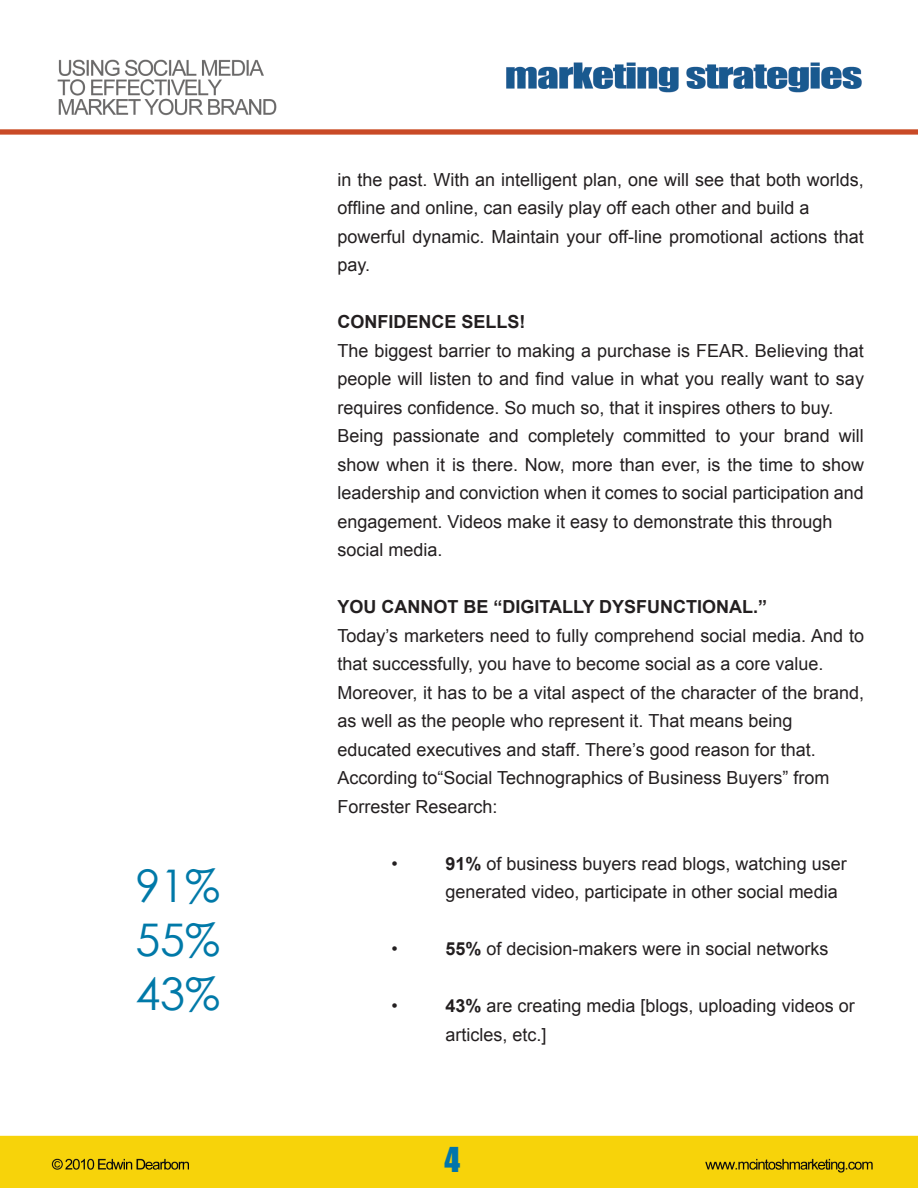
<style>
.page{position:relative;width:918px;height:1188px;background:#fff}
.page>*{position:absolute;margin:0;border:0;box-sizing:border-box;transform-origin:0 0}
.t1{font:45px "Century Gothic";color:#0079a8}
.t2{font:31.5px "Impact";color:#0075ac}
.t3{font:18px/28.5px "Arial";color:#231f20}
.t4{font:700 18px "Arial";color:#231f20}
.s1{font-weight:700}
</style>
<div class="page">
<img style="left:0;top:59px;width:918px;height:1129px">
<p class="t1" style="left:135px;top:859px;width:86px">91%</p>
<p class="t1" style="left:135px;top:913px;width:86px">55%</p>
<p class="t1" style="left:135px;top:967px;width:86px">43%</p>
<p class="t3" style="left:338px;top:165px;width:528px">in the past. With an intelligent plan, one will see that both worlds, offline and online, can easily play off each other and build a</p>
<p class="t3" style="left:338px;top:222px;width:528px">powerful dynamic. Maintain your off-line promotional actions that pay.</p>
<p class="t4" style="left:338px;top:310px;width:190px">CONFIDENCE SELLS!</p>
<p class="t3" style="left:338px;top:336px;width:528px;text-align:justify">The biggest barrier to making a purchase is FEAR. Believing that people will listen to and find value in what you really want to say requires confidence. So much so, that it inspires others to buy.</p>
<p class="t3" style="left:338px;top:422px;width:528px;text-align:justify">Being passionate and completely committed to your brand will show when it is there. Now, more than ever, is the time to show leadership and conviction when it comes to social participation and engagement. Videos make it easy to demonstrate this through</p>
<p class="t3" style="left:338px;top:536px;width:107px">social media.</p>
<p class="t4" style="left:338px;top:595px;width:431px">YOU CANNOT BE “DIGITALLY DYSFUNCTIONAL.”</p>
<p class="t3" style="left:338px;top:621px;width:528px">Today’s marketers need to fully comprehend social media. And to that successfully, you have to become social as a core value.</p>
<p class="t3" style="left:338px;top:678px;width:528px">Moreover, it has to be a vital aspect of the character of the brand, as well as the people who represent it. That means being</p>
<p class="t3" style="left:338px;top:735px;width:480px">educated executives and staff. There’s good reason for that.</p>
<p class="t3" style="left:338px;top:764px;width:493px">According to“Social Technographics of Business Buyers” from</p>
<p class="t3" style="left:338px;top:792px;width:162px">Forrester Research:</p>
<p class="t3" style="left:392px;top:849px;width:8px">•</p>
<p class="t3" style="left:446px;top:849px;width:403px"><span class="s1">91%</span> of business buyers read blogs, watching user generated video, participate in other social media</p>
<p class="t3" style="left:392px;top:935px;width:8px">•</p>
<p class="t3" style="left:446px;top:935px;width:385px"><span class="s1">55%</span> of decision-makers were in social networks</p>
<p class="t3" style="left:392px;top:992px;width:8px">•</p>
<p class="t3" style="left:446px;top:992px;width:411px"><span class="s1">43%</span> are creating media [blogs, uploading videos or articles, etc.]</p>
<p class="t2" style="left:445px;top:1140px;width:17px">4</p>
</div>
